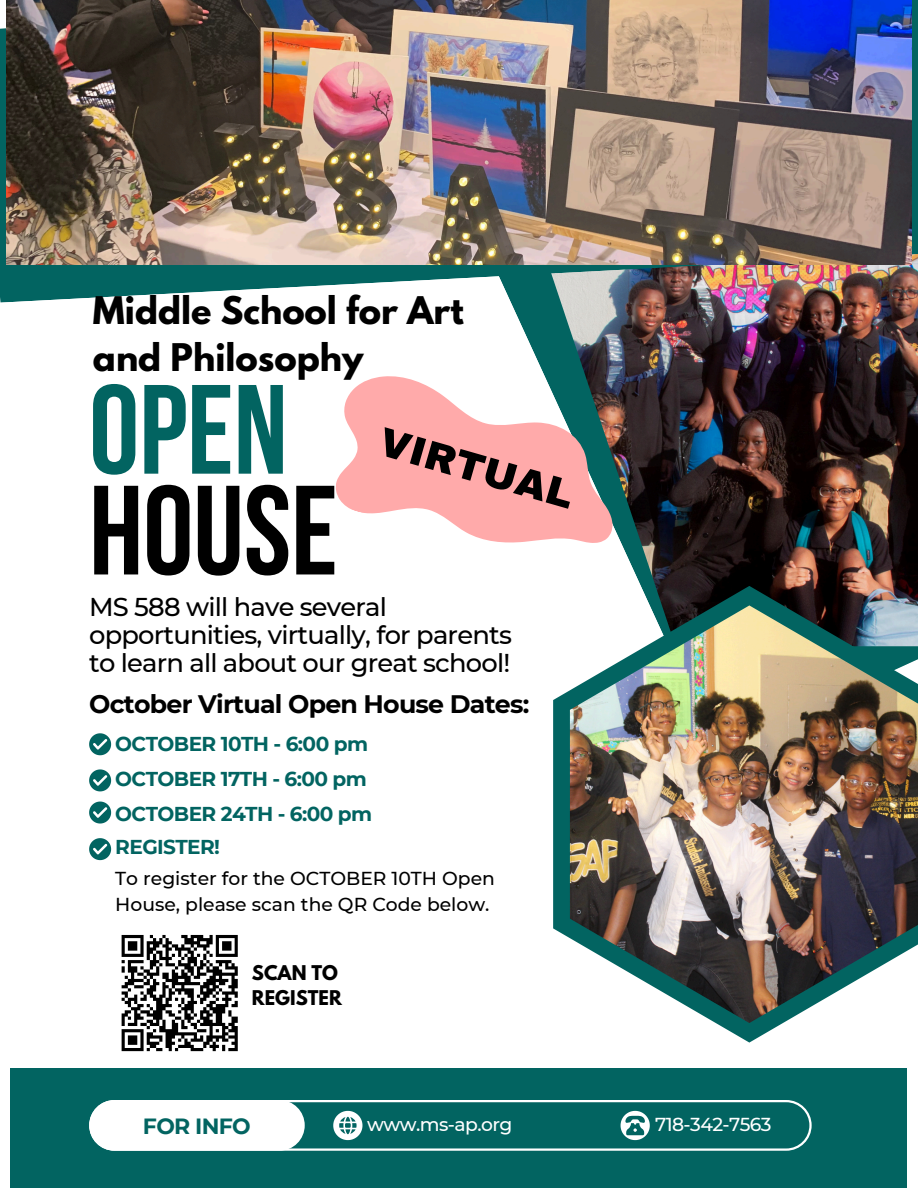
<style>
.page{position:relative;width:918px;height:1188px;background:#fff}
.page>*{position:absolute;margin:0;border:0;box-sizing:border-box;transform-origin:0 0}
.t1{font:700 126.75px "Bebas Neue";color:#000}
.t2{font:700 126.75px "Bebas Neue";color:#026461}
.t3{font:900 40.5px "Archivo";color:#000}
.t4{font:700 33.75px/47.2px "League Spartan";color:#000}
.t5{font:500 25.8px/28px "Montserrat";letter-spacing:-.03em;color:#000}
.t6{font:700 25.2px "Montserrat";letter-spacing:-.03em;color:#000}
.t7{font:700 21.9px "Montserrat";letter-spacing:-.03em;color:#026461}
.t8{font:700 20.1px "Montserrat";letter-spacing:-.03em;color:#026461}
.t9{font:500 18.75px/25.3px "Montserrat";color:#000}
.t10{font:500 18.75px "Montserrat";letter-spacing:-.03em;color:#fff}
.t11{font:700 18px "League Spartan";color:#000}
</style>
<div class="page">
<img style="left:541px;top:303px;width:377px;height:283px">
<img style="left:0;top:0;width:918px;height:303px">
<img style="left:7px;top:0;width:904px;height:265px">
<svg style="left:553px;top:586px;width:365px;height:457px"></svg>
<img style="left:570px;top:605px;width:348px;height:418px">
<div style="left:11px;top:1069px;width:896px;height:119px;background:#026461"></div>
<svg style="left:89px;top:733px;width:22px;height:22px"></svg>
<svg style="left:89px;top:769px;width:22px;height:22px"></svg>
<svg style="left:89px;top:838px;width:22px;height:22px"></svg>
<svg style="left:89px;top:1100px;width:722px;height:51px"></svg>
<svg style="left:335px;top:361px;width:303px;height:222px"></svg>
<svg style="left:89px;top:802px;width:22px;height:22px"></svg>
<svg style="left:121px;top:934px;width:117px;height:118px"></svg>
<p class="t4" style="left:93px;top:291px;width:372px">Middle School for Art and Philosophy</p>
<p class="t2" style="left:89px;top:379px;width:200px">OPEN</p>
<h1 class="t1" style="left:89px;top:479px;width:250px">HOUSE</h1>
<h2 class="t5" style="left:89px;top:593px;width:424px">MS 588 will have several opportunities, virtually, for parents to learn all about our great school!</h2>
<h1 class="t6" style="left:89px;top:689px;width:442px">October Virtual Open House Dates:</h1>
<p class="t8" style="left:115px;top:731px;width:254px">OCTOBER 10TH - 6:00 pm</p>
<h4 class="t8" style="left:115px;top:767px;width:253px">OCTOBER 17TH - 6:00 pm</h4>
<h6 class="t3" style="left:386px;top:420px;width:202px;rotate:16deg">VIRTUAL</h6>
<h5 class="t8" style="left:115px;top:801px;width:258px">OCTOBER 24TH - 6:00 pm</h5>
<h4 class="t8" style="left:115px;top:834px;width:106px">REGISTER!</h4>
<p class="t9" style="left:115px;top:866px;width:381px">To register for the OCTOBER 10TH Open<br>House, please scan the QR Code below.</p>
<p class="t11" style="left:252px;top:964px;width:88px">SCAN TO</p>
<p class="t11" style="left:252px;top:988px;width:91px">REGISTER</p>
<h6 class="t7" style="left:143px;top:1113px;width:109px">FOR INFO</h6>
<p class="t10" style="left:367px;top:1113px;width:147px">www.ms-ap.org</p>
<h6 class="t10" style="left:655px;top:1113px;width:118px">718-342-7563</h6>
</div>
